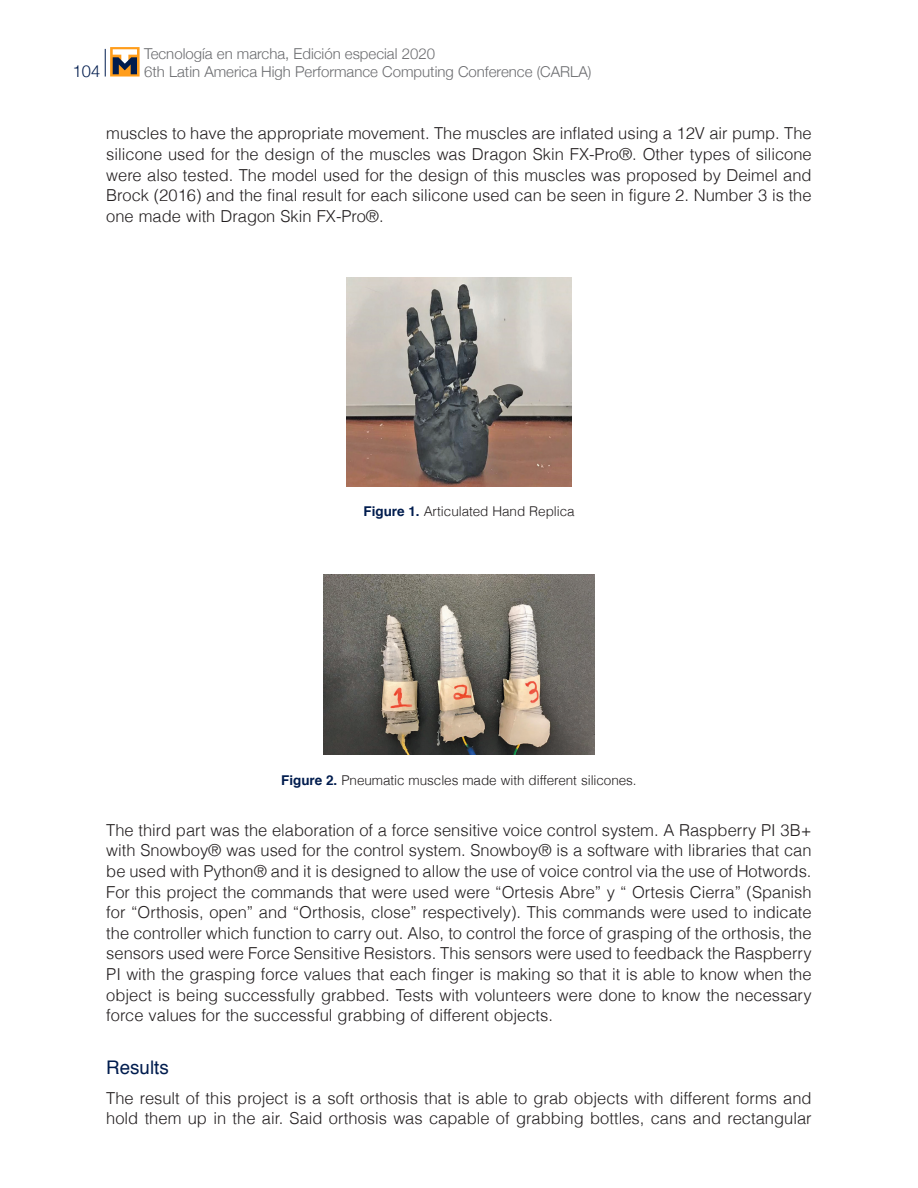
<style>
.page{position:relative;width:918px;height:1188px;background:#fff}
.page>*{position:absolute;margin:0;border:0;box-sizing:border-box;transform-origin:0 0}
._7subtitulo{font:18.75px "Helvetica";color:#001c4e}
._6texto{font:300 16.5px/20.7px "Helvetica";color:#231f20;text-align:justify}
.t1{font:300 16.5px "Helvetica Neue";color:#001c4e}
.t2{font:300 15px "Helvetica Neue";color:#6c6d70}
._9tituloscuadros{font:300 13.5px "Helvetica";letter-spacing:-.005em;color:#231f20}
._9tituloscuadrossin{font:300 13.5px "Helvetica";letter-spacing:-.005em;color:#231f20}
.s1{font-weight:700;color:#001c4e}
</style>
<div class="page">
<svg style="left:105px;top:49px;width:1px;height:28px"></svg>
<svg style="left:110px;top:47px;width:30px;height:30px"></svg>
<svg style="left:113px;top:49px;width:24px;height:25px"></svg>
<img style="left:346px;top:277px;width:226px;height:209px">
<img style="left:323px;top:574px;width:272px;height:180px">
<p class="t2" style="left:144px;top:41px;width:292px">Tecnología en marcha, Edición especial 2020</p>
<p class="t1" style="left:73px;top:57px;width:29px">104</p>
<p class="t2" style="left:144px;top:59px;width:449px">6th Latin America High Performance Computing Conference (CARLA)</p>
<p class="_6texto" style="left:106px;top:122px;width:707px">muscles to have the appropriate movement. The muscles are inflated using a 12V air pump. The silicone used for the design of the muscles was Dragon Skin FX-Pro®. Other types of silicone were also tested. The model used for the design of this muscles was proposed by Deimel and Brock (2016) and the final result for each silicone used can be seen in figure 2. Number 3 is the one made with Dragon Skin FX-Pro®.</p>
<p class="_9tituloscuadrossin" style="left:364px;top:500px;width:213px"><span class="s1">Figure 1.</span> Articulated Hand Replica</p>
<p class="_9tituloscuadros" style="left:281px;top:770px;width:357px"><span class="s1">Figure 2.</span> Pneumatic muscles made with different silicones.</p>
<p class="_6texto" style="left:106px;top:819px;width:707px">The third part was the elaboration of a force sensitive voice control system. A Raspberry PI 3B+ with Snowboy® was used for the control system. Snowboy® is a software with libraries that can be used with Python® and it is designed to allow the use of voice control via the use of Hotwords.<br>For this project the commands that were used were “Ortesis Abre” y “ Ortesis Cierra” (Spanish for “Orthosis, open” and “Orthosis, close” respectively). This commands were used to indicate the controller which function to carry out. Also, to control the force of grasping of the orthosis, the sensors used were Force Sensitive Resistors. This sensors were used to feedback the Raspberry PI with the grasping force values that each finger is making so that it is able to know when the object is being successfully grabbed. Tests with volunteers were done to know the necessary force values for the successful grabbing of different objects.</p>
<p class="_7subtitulo" style="left:106px;top:1053px;width:64px">Results</p>
<p class="_6texto" style="left:106px;top:1087px;width:707px">The result of this project is a soft orthosis that is able to grab objects with different forms and hold them up in the air. Said orthosis was capable of grabbing bottles, cans and rectangular</p>
</div>
